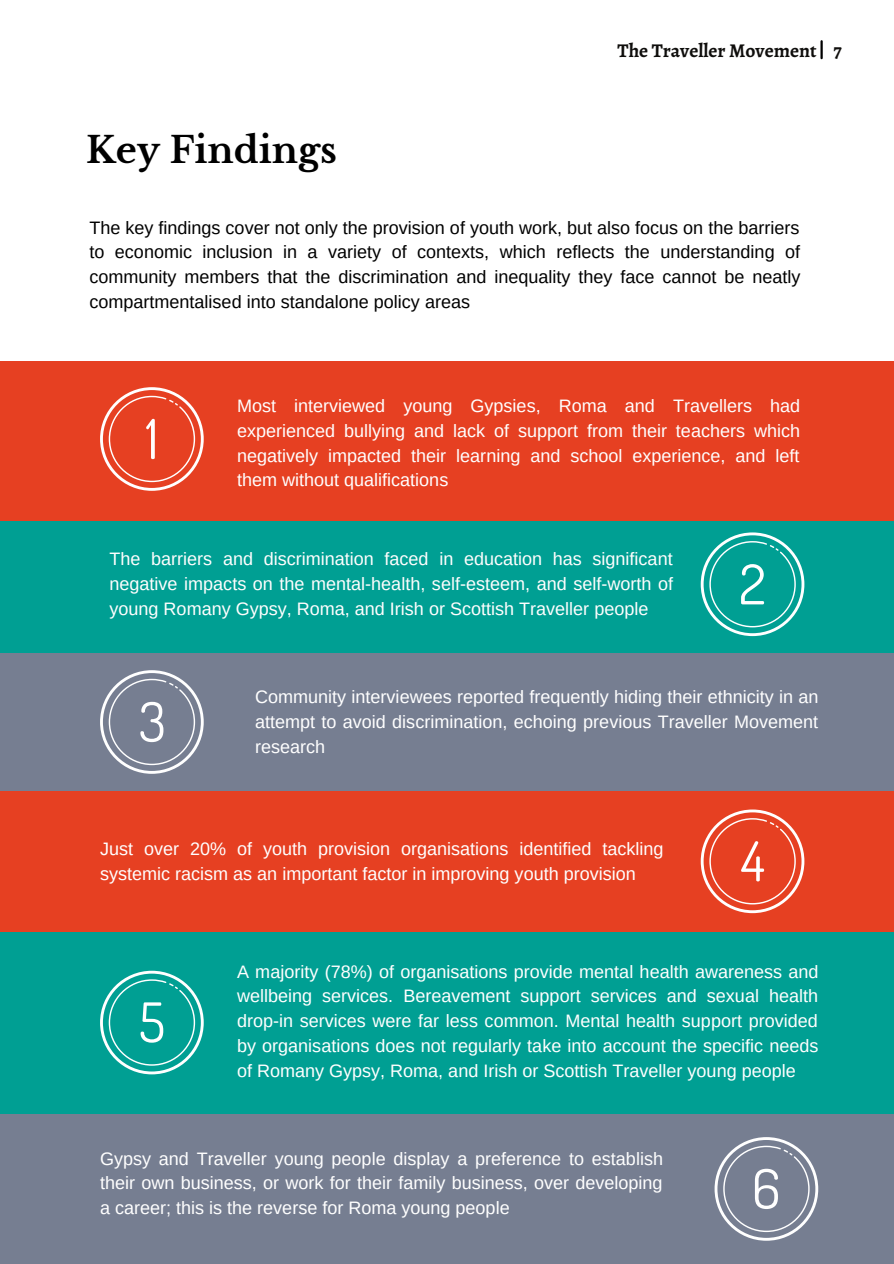
<style>
.page{position:relative;width:894px;height:1264px;background:#fff}
.page>*{position:absolute;margin:0;border:0;box-sizing:border-box;transform-origin:0 0}
.t1{font:700 36px "Libre Baskerville";color:#000}
.t2{font:700 19.5px "Alegreya";color:#0f0e0c}
.t3{font:18px/24.8px "Arimo";color:#fff;text-align:justify}
.t4{font:18px/24.8px "Arimo";color:#000;text-align:justify}
.t5{font:18px/24.8px "Arimo";color:#fffefe;text-align:justify}
</style>
<div class="page">
<div style="left:0;top:361px;width:893px;height:160px;background:#e64022"></div>
<svg style="left:100px;top:387px;width:104px;height:104px"></svg>
<div style="left:0;top:521px;width:893px;height:132px;background:#009f93"></div>
<svg style="left:700px;top:532px;width:104px;height:104px"></svg>
<div style="left:0;top:653px;width:893px;height:137px;background:#767e91"></div>
<svg style="left:100px;top:670px;width:104px;height:103px"></svg>
<div style="left:0;top:791px;width:893px;height:150px;background:#e64022"></div>
<svg style="left:700px;top:809px;width:104px;height:104px"></svg>
<div style="left:0;top:931px;width:893px;height:183px;background:#009f93"></div>
<svg style="left:100px;top:970px;width:104px;height:104px"></svg>
<div style="left:0;top:1113px;width:893px;height:150px;background:#767e91"></div>
<svg style="left:714px;top:1137px;width:104px;height:103px"></svg>
<svg style="left:820px;top:41px;width:2px;height:17px"></svg>
<h1 class="t1" style="left:86px;top:128px;width:252px">Key Findings</h1>
<p class="t2" style="left:617px;top:37px;width:226px">The Traveller Movement 7</p>
<p class="t4" style="left:89px;top:215px;width:712px">The key findings cover not only the provision of youth work, but also focus on the barriers to economic inclusion in a variety of contexts, which reflects the understanding of community members that the discrimination and inequality they face cannot be neatly compartmentalised into standalone policy areas</p>
<p class="t3" style="left:237px;top:393px;width:564px">Most interviewed young Gypsies, Roma and Travellers had experienced bullying and lack of support from their teachers which negatively impacted their learning and school experience, and left them without qualifications</p>
<p class="t5" style="left:109px;top:546px;width:565px">The barriers and discrimination faced in education has significant negative impacts on the mental-health, self-esteem, and self-worth of young Romany Gypsy, Roma, and Irish or Scottish Traveller people</p>
<p class="t3" style="left:255px;top:684px;width:565px">Community interviewees reported frequently hiding their ethnicity in an attempt to avoid discrimination, echoing previous Traveller Movement research</p>
<p class="t3" style="left:100px;top:836px;width:564px">Just over 20% of youth provision organisations identified tackling systemic racism as an important factor in improving youth provision</p>
<p class="t3" style="left:237px;top:958px;width:583px">A majority (78%) of organisations provide mental health awareness and wellbeing services. Bereavement support services and sexual health drop-in services were far less common. Mental health support provided by organisations does not regularly take into account the specific needs of Romany Gypsy, Roma, and Irish or Scottish Traveller young people</p>
<p class="t3" style="left:100px;top:1145px;width:564px">Gypsy and Traveller young people display a preference to establish their own business, or work for their family business, over developing a career; this is the reverse for Roma young people</p>
</div>
